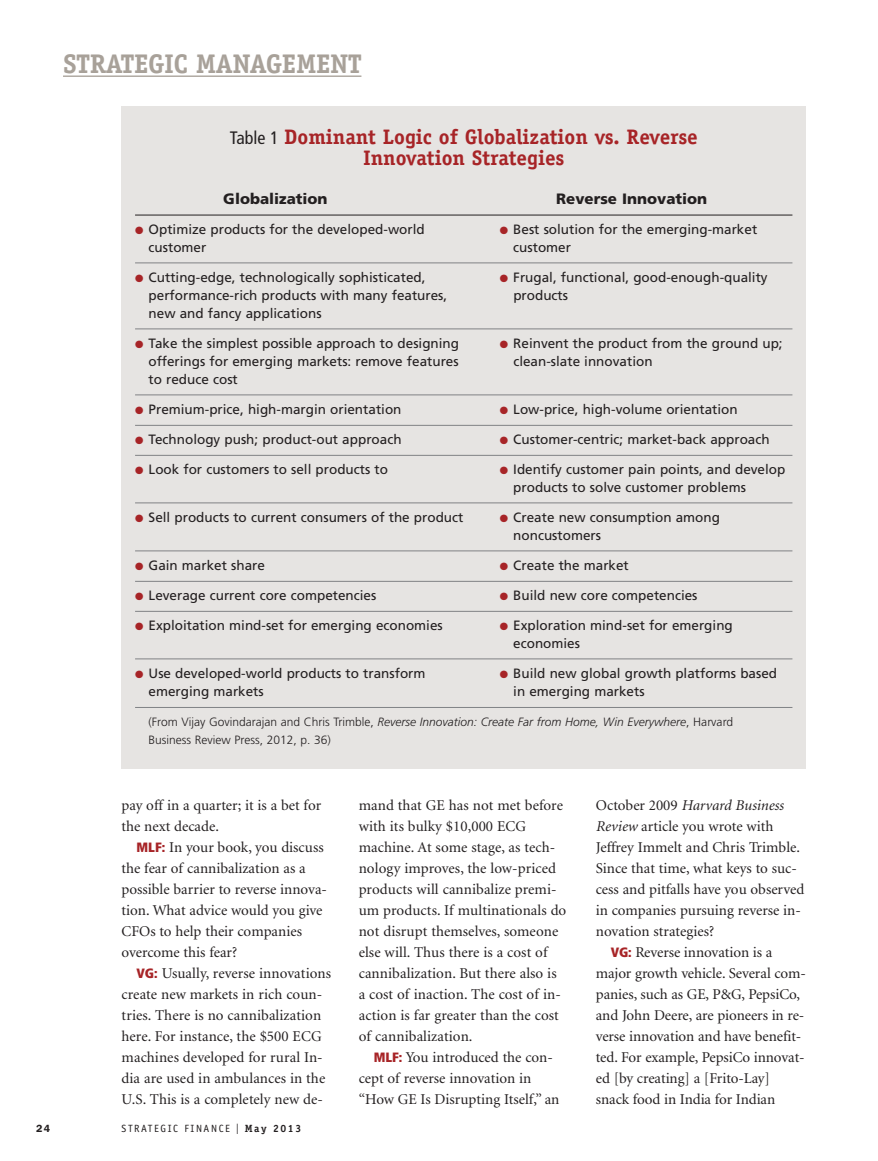
<style>
.page{position:relative;width:878px;height:1161px;background:#fff}
.page>*{position:absolute;margin:0;border:0;box-sizing:border-box;transform-origin:0 0}
.t1{font:700 27px "Officina Serif";letter-spacing:-.015em;color:#a8a199}
.t2{font:700 21px/21px "Officina Serif";color:#a72427;text-align:center}
.t3{font:15px/21px "Minion";color:#231f20}
.t4{font:900 15px "Frutiger";color:#231f20}
.t5{font:italic 15px "Minion";color:#231f20}
.t6{font:13.5px/18px "Frutiger";color:#231f20}
.t7{font:300 12px/18px "Frutiger";color:#231f20}
.t8{font:10.5px "Officina Sans";letter-spacing:.15em;color:#231f20}
.t9{font:600 10.5px "Franklin Gothic";color:#231f20}
.s1{font-family:"Frutiger";font-weight:400;font-stretch:condensed;font-size:18px;color:#231f20}
.s2{color:#a72427}
.s3{font-style:italic}
.s4{font-family:"Frutiger";font-weight:900;font-stretch:condensed;font-size:13.5px;color:#a72427}
.s5{font-family:"Franklin Gothic";font-size:15px}
.s6{font-family:"Officina Serif";font-weight:700}
.s7{font-style:normal}
</style>
<div class="page">
<hr style="left:63px;top:76px;width:298px;height:1px;background:#a8a199">
<div style="left:122px;top:106px;width:684px;height:662px;background:#e6e4e2"></div>
<hr style="left:135px;top:215px;width:657px;height:1px;background:#231f20">
<hr style="left:135px;top:263px;width:657px;height:1px;background:#808285">
<hr style="left:135px;top:329px;width:657px;height:1px;background:#808285">
<hr style="left:135px;top:395px;width:657px;height:1px;background:#808285">
<hr style="left:135px;top:425px;width:657px;height:1px;background:#808285">
<hr style="left:135px;top:455px;width:657px;height:1px;background:#808285">
<hr style="left:135px;top:503px;width:657px;height:1px;background:#808285">
<hr style="left:135px;top:551px;width:657px;height:1px;background:#808285">
<hr style="left:135px;top:581px;width:657px;height:1px;background:#808285">
<hr style="left:135px;top:611px;width:657px;height:1px;background:#808285">
<hr style="left:135px;top:659px;width:657px;height:1px;background:#808285">
<hr style="left:135px;top:707px;width:657px;height:1px;background:#808285">
<h1 class="t1" style="left:63px;top:47px;width:300px">STRATEGIC MANAGEMENT</h1>
<h2 class="t2" style="left:230px;top:126px;width:469px"><span class="s1">Table 1</span> Dominant Logic of Globalization vs. Reverse<br>Innovation Strategies</h2>
<p class="t4" style="left:223px;top:189px;width:106px">Globalization</p>
<p class="t4" style="left:556px;top:189px;width:152px">Reverse Innovation</p>
<p class="t6" style="left:135px;top:220px;width:291px"><span class="s2">●</span> Optimize products for the developed-world</p>
<p class="t6" style="left:500px;top:220px;width:259px"><span class="s2">●</span> Best solution for the emerging-market</p>
<p class="t6" style="left:148px;top:238px;width:59px">customer</p>
<p class="t6" style="left:513px;top:238px;width:59px">customer</p>
<p class="t6" style="left:135px;top:268px;width:292px"><span class="s2">●</span> Cutting-edge, technologically sophisticated,</p>
<p class="t6" style="left:500px;top:268px;width:269px"><span class="s2">●</span> Frugal, functional, good-enough-quality</p>
<p class="t6" style="left:148px;top:286px;width:300px">performance-rich products with many features,</p>
<p class="t6" style="left:513px;top:286px;width:56px">products</p>
<p class="t6" style="left:148px;top:304px;width:174px">new and fancy applications</p>
<p class="t6" style="left:135px;top:334px;width:325px"><span class="s2">●</span> Take the simplest possible approach to designing</p>
<p class="t6" style="left:500px;top:334px;width:284px"><span class="s2">●</span> Reinvent the product from the ground up;</p>
<p class="t6" style="left:148px;top:352px;width:312px">offerings for emerging markets: remove features</p>
<p class="t6" style="left:513px;top:352px;width:141px">clean-slate innovation</p>
<p class="t6" style="left:148px;top:370px;width:91px">to reduce cost</p>
<p class="t6" style="left:135px;top:400px;width:268px"><span class="s2">●</span> Premium-price, high-margin orientation</p>
<p class="t6" style="left:500px;top:400px;width:239px"><span class="s2">●</span> Low-price, high-volume orientation</p>
<p class="t6" style="left:135px;top:430px;width:268px"><span class="s2">●</span> Technology push; product-out approach</p>
<p class="t6" style="left:500px;top:430px;width:271px"><span class="s2">●</span> Customer-centric; market-back approach</p>
<p class="t6" style="left:135px;top:460px;width:254px"><span class="s2">●</span> Look for customers to sell products to</p>
<p class="t6" style="left:513px;top:460px;width:273px;text-indent:-14px"><span class="s2">●</span> Identify customer pain points, and develop products to solve customer problems</p>
<p class="t6" style="left:135px;top:508px;width:330px"><span class="s2">●</span> Sell products to current consumers of the product</p>
<p class="t6" style="left:513px;top:508px;width:208px;text-indent:-14px"><span class="s2">●</span> Create new consumption among noncustomers</p>
<p class="t6" style="left:135px;top:556px;width:131px"><span class="s2">●</span> Gain market share</p>
<p class="t6" style="left:500px;top:556px;width:131px"><span class="s2">●</span> Create the market</p>
<p class="t6" style="left:135px;top:586px;width:243px"><span class="s2">●</span> Leverage current core competencies</p>
<p class="t6" style="left:500px;top:586px;width:199px"><span class="s2">●</span> Build new core competencies</p>
<p class="t6" style="left:135px;top:616px;width:309px"><span class="s2">●</span> Exploitation mind-set for emerging economies</p>
<p class="t6" style="left:513px;top:616px;width:221px;text-indent:-14px"><span class="s2">●</span> Exploration mind-set for emerging economies</p>
<p class="t6" style="left:135px;top:664px;width:292px"><span class="s2">●</span> Use developed-world products to transform</p>
<p class="t6" style="left:500px;top:664px;width:279px"><span class="s2">●</span> Build new global growth platforms based</p>
<p class="t6" style="left:148px;top:682px;width:117px">emerging markets</p>
<p class="t6" style="left:513px;top:682px;width:133px">in emerging markets</p>
<p class="t7" style="left:148px;top:713px;width:586px">(From Vijay Govindarajan and Chris Trimble, <span class="s3">Reverse Innovation: Create Far from Home, Win Everywhere</span>, Harvard<br>Business Review Press, 2012, p. 36)</p>
<p class="t3" style="left:122px;top:795px;width:201px">pay off in a quarter; it is a bet for the next decade.</p>
<p class="t3" style="left:121px;top:837px;width:207px;text-indent:15px"><span class="s4">MLF:</span> In your book, you discuss the fear of cannibalization as a possible barrier to reverse innova&shy;tion. What advice would you give<br>CFOs to help their companies overcome this fear?</p>
<p class="t3" style="left:122px;top:963px;width:211px;text-indent:15px"><span class="s4">VG:</span> Usually, reverse innovations create new markets in rich coun&shy;tries. There is no cannibalization here. For instance, the $500 ECG machines developed for rural In&shy;dia are used in ambulances in the<br>U.S. This is a completely new de-</p>
<p class="t9" style="left:36px;top:1122px;width:16px">24</p>
<p class="t8" style="left:122px;top:1123px;width:181px">STRATEGIC FINANCE <span class="s5">I</span> <span class="s6">May 2013</span></p>
<p class="t3" style="left:359px;top:795px;width:209px">mand that GE has not met before with its bulky $10,000 ECG machine. At some stage, as tech&shy;nology improves, the low-priced products will cannibalize premi&shy;um products. If multinationals do not disrupt themselves, someone else will. Thus there is a cost of cannibalization. But there also is a cost of inaction. The cost of in - action is far greater than the cost of cannibalization.</p>
<p class="t3" style="left:358px;top:1047px;width:202px;text-indent:15px"><span class="s4">MLF:</span> You introduced the con&shy;cept of reverse innovation in “How GE Is Disrupting Itself,” an</p>
<p class="t5" style="left:595px;top:798px;width:189px"><span class="s7">October 2009</span> Harvard Business</p>
<p class="t3" style="left:595px;top:816px;width:179px"><span class="s3">Review</span> article you wrote with</p>
<p class="t3" style="left:595px;top:837px;width:206px">Jeffrey Immelt and Chris Trimble.</p>
<p class="t3" style="left:595px;top:858px;width:202px">Since that time, what keys to suc-</p>
<p class="t3" style="left:595px;top:879px;width:210px">cess and pitfalls have you observed</p>
<p class="t3" style="left:595px;top:900px;width:207px">in companies pursuing reverse in-</p>
<p class="t3" style="left:595px;top:921px;width:120px">novation strategies?</p>
<p class="t3" style="left:610px;top:942px;width:163px"><span class="s4">VG:</span> Reverse innovation is a</p>
<p class="t3" style="left:596px;top:963px;width:211px">major growth vehicle. Several com-</p>
<p class="t3" style="left:596px;top:984px;width:206px">panies, such as GE, P&amp;G, PepsiCo,</p>
<p class="t3" style="left:596px;top:1005px;width:210px">and John Deere, are pioneers in re-</p>
<p class="t3" style="left:596px;top:1026px;width:207px">verse innovation and have benefit-</p>
<p class="t3" style="left:596px;top:1047px;width:210px">ted. For example, PepsiCo innovat-</p>
<p class="t3" style="left:596px;top:1068px;width:176px">ed [by creating] a [Frito-Lay]</p>
<p class="t3" style="left:596px;top:1089px;width:181px">snack food in India for Indian</p>
</div>
